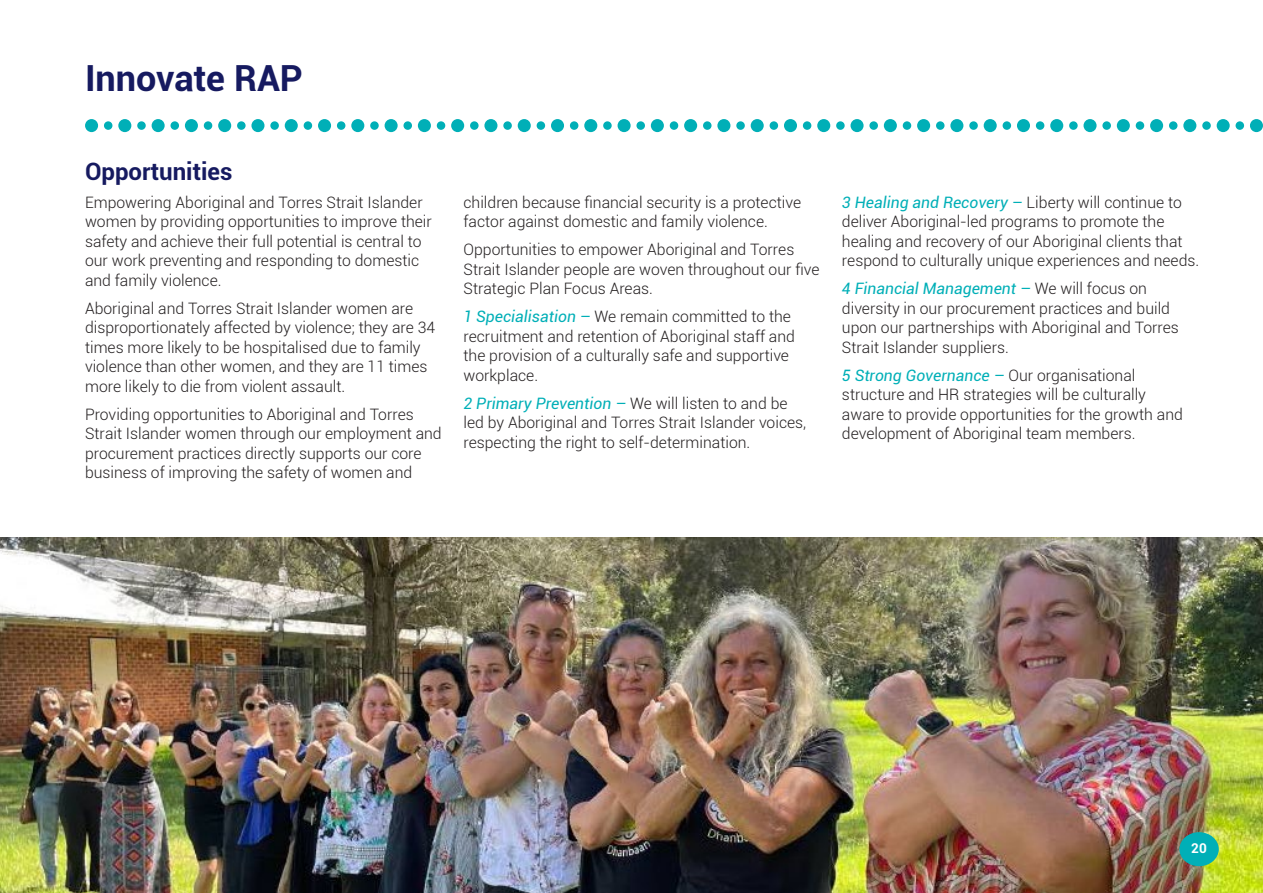
<style>
.page{position:relative;width:1263px;height:893px;background:#fff}
.page>*{position:absolute;margin:0;border:0;box-sizing:border-box;transform-origin:0 0}
.t1{font:700 36px "Roboto";color:#161a60}
.t2{font:700 24px "Roboto";color:#161a60}
.t3{font:300 15.75px/19.5px "Roboto";color:#231f20}
.t4{font:700 13.5px "Roboto";color:#fff}
.s1{font-weight:400;font-style:italic;color:#00afb7}
</style>
<div class="page">
<div style="left:85px;top:119px;width:13px;height:13px;background:#00afb7;border-radius:50%"></div>
<div style="left:484px;top:119px;width:13px;height:13px;background:#00afb7;border-radius:50%"></div>
<div style="left:285px;top:119px;width:13px;height:13px;background:#00afb7;border-radius:50%"></div>
<div style="left:684px;top:119px;width:13px;height:13px;background:#00afb7;border-radius:50%"></div>
<div style="left:185px;top:119px;width:13px;height:13px;background:#00afb7;border-radius:50%"></div>
<div style="left:584px;top:119px;width:13px;height:13px;background:#00afb7;border-radius:50%"></div>
<div style="left:385px;top:119px;width:13px;height:13px;background:#00afb7;border-radius:50%"></div>
<div style="left:784px;top:119px;width:13px;height:13px;background:#00afb7;border-radius:50%"></div>
<div style="left:152px;top:119px;width:13px;height:13px;background:#00afb7;border-radius:50%"></div>
<div style="left:551px;top:119px;width:13px;height:13px;background:#00afb7;border-radius:50%"></div>
<div style="left:351px;top:119px;width:13px;height:13px;background:#00afb7;border-radius:50%"></div>
<div style="left:751px;top:119px;width:13px;height:13px;background:#00afb7;border-radius:50%"></div>
<div style="left:251px;top:119px;width:13px;height:13px;background:#00afb7;border-radius:50%"></div>
<div style="left:651px;top:119px;width:13px;height:13px;background:#00afb7;border-radius:50%"></div>
<div style="left:451px;top:119px;width:13px;height:13px;background:#00afb7;border-radius:50%"></div>
<div style="left:850px;top:119px;width:13px;height:13px;background:#00afb7;border-radius:50%"></div>
<div style="left:118px;top:119px;width:13px;height:13px;background:#00afb7;border-radius:50%"></div>
<div style="left:518px;top:119px;width:13px;height:13px;background:#00afb7;border-radius:50%"></div>
<div style="left:318px;top:119px;width:13px;height:13px;background:#00afb7;border-radius:50%"></div>
<div style="left:717px;top:119px;width:13px;height:13px;background:#00afb7;border-radius:50%"></div>
<div style="left:218px;top:119px;width:13px;height:13px;background:#00afb7;border-radius:50%"></div>
<div style="left:617px;top:119px;width:14px;height:13px;background:#00afb7;border-radius:50%"></div>
<div style="left:418px;top:119px;width:13px;height:13px;background:#00afb7;border-radius:50%"></div>
<div style="left:817px;top:119px;width:13px;height:13px;background:#00afb7;border-radius:50%"></div>
<div style="left:104px;top:121px;width:8px;height:9px;background:#00afb7;border-radius:50%"></div>
<div style="left:503px;top:121px;width:9px;height:9px;background:#00afb7;border-radius:50%"></div>
<div style="left:304px;top:121px;width:8px;height:9px;background:#00afb7;border-radius:50%"></div>
<div style="left:703px;top:121px;width:8px;height:9px;background:#00afb7;border-radius:50%"></div>
<div style="left:204px;top:121px;width:8px;height:9px;background:#00afb7;border-radius:50%"></div>
<div style="left:603px;top:121px;width:9px;height:9px;background:#00afb7;border-radius:50%"></div>
<div style="left:403px;top:121px;width:9px;height:9px;background:#00afb7;border-radius:50%"></div>
<div style="left:803px;top:121px;width:8px;height:9px;background:#00afb7;border-radius:50%"></div>
<div style="left:171px;top:121px;width:8px;height:9px;background:#00afb7;border-radius:50%"></div>
<div style="left:570px;top:121px;width:8px;height:9px;background:#00afb7;border-radius:50%"></div>
<div style="left:370px;top:121px;width:9px;height:9px;background:#00afb7;border-radius:50%"></div>
<div style="left:770px;top:121px;width:8px;height:9px;background:#00afb7;border-radius:50%"></div>
<div style="left:270px;top:121px;width:9px;height:9px;background:#00afb7;border-radius:50%"></div>
<div style="left:670px;top:121px;width:8px;height:9px;background:#00afb7;border-radius:50%"></div>
<div style="left:470px;top:121px;width:9px;height:9px;background:#00afb7;border-radius:50%"></div>
<div style="left:869px;top:121px;width:9px;height:9px;background:#00afb7;border-radius:50%"></div>
<div style="left:137px;top:121px;width:9px;height:9px;background:#00afb7;border-radius:50%"></div>
<div style="left:537px;top:121px;width:8px;height:9px;background:#00afb7;border-radius:50%"></div>
<div style="left:337px;top:121px;width:8px;height:9px;background:#00afb7;border-radius:50%"></div>
<div style="left:736px;top:121px;width:9px;height:9px;background:#00afb7;border-radius:50%"></div>
<div style="left:237px;top:121px;width:9px;height:9px;background:#00afb7;border-radius:50%"></div>
<div style="left:636px;top:121px;width:9px;height:9px;background:#00afb7;border-radius:50%"></div>
<div style="left:437px;top:121px;width:8px;height:9px;background:#00afb7;border-radius:50%"></div>
<div style="left:836px;top:121px;width:9px;height:9px;background:#00afb7;border-radius:50%"></div>
<div style="left:884px;top:119px;width:13px;height:13px;background:#00afb7;border-radius:50%"></div>
<div style="left:1083px;top:119px;width:13px;height:13px;background:#00afb7;border-radius:50%"></div>
<div style="left:984px;top:119px;width:13px;height:13px;background:#00afb7;border-radius:50%"></div>
<div style="left:1183px;top:119px;width:13px;height:13px;background:#00afb7;border-radius:50%"></div>
<div style="left:950px;top:119px;width:13px;height:13px;background:#00afb7;border-radius:50%"></div>
<div style="left:1150px;top:119px;width:13px;height:13px;background:#00afb7;border-radius:50%"></div>
<div style="left:1050px;top:119px;width:13px;height:13px;background:#00afb7;border-radius:50%"></div>
<div style="left:1250px;top:119px;width:13px;height:13px;background:#00afb7;border-radius:50%"></div>
<div style="left:917px;top:119px;width:13px;height:13px;background:#00afb7;border-radius:50%"></div>
<div style="left:1117px;top:119px;width:13px;height:13px;background:#00afb7;border-radius:50%"></div>
<div style="left:1017px;top:119px;width:13px;height:13px;background:#00afb7;border-radius:50%"></div>
<div style="left:1217px;top:119px;width:13px;height:13px;background:#00afb7;border-radius:50%"></div>
<div style="left:903px;top:121px;width:8px;height:9px;background:#00afb7;border-radius:50%"></div>
<div style="left:1102px;top:121px;width:9px;height:9px;background:#00afb7;border-radius:50%"></div>
<svg style="left:1002px;top:121px;width:9px;height:9px"></svg>
<div style="left:1202px;top:121px;width:9px;height:9px;background:#00afb7;border-radius:50%"></div>
<div style="left:969px;top:121px;width:9px;height:9px;background:#00afb7;border-radius:50%"></div>
<div style="left:1169px;top:121px;width:8px;height:9px;background:#00afb7;border-radius:50%"></div>
<div style="left:1069px;top:121px;width:9px;height:9px;background:#00afb7;border-radius:50%"></div>
<div style="left:936px;top:121px;width:8px;height:9px;background:#00afb7;border-radius:50%"></div>
<div style="left:1136px;top:121px;width:8px;height:9px;background:#00afb7;border-radius:50%"></div>
<div style="left:1036px;top:121px;width:8px;height:9px;background:#00afb7;border-radius:50%"></div>
<div style="left:1235px;top:121px;width:9px;height:9px;background:#00afb7;border-radius:50%"></div>
<img style="left:0;top:538px;width:1263px;height:355px">
<div style="left:1179px;top:832px;width:40px;height:34px;background:#00afb7;border-radius:50%"></div>
<h1 class="t1" style="left:85px;top:53px;width:219px">Innovate RAP</h1>
<h2 class="t2" style="left:85px;top:154px;width:149px">Opportunities</h2>
<p class="t3" style="left:85px;top:192px;width:348px">Empowering Aboriginal and Torres Strait Islander women by providing opportunities to improve their safety and achieve their full potential is central to our work preventing and responding to domestic and family violence.</p>
<p class="t3" style="left:85px;top:298px;width:352px">Aboriginal and Torres Strait Islander women are disproportionately affected by violence; they are 34 times more likely to be hospitalised due to family violence than other women, and they are 11 times more likely to die from violent assault.</p>
<p class="t3" style="left:85px;top:404px;width:358px">Providing opportunities to Aboriginal and Torres Strait Islander women through our employment and procurement practices directly supports our core business of improving the safety of women and</p>
<p class="t3" style="left:463px;top:192px;width:339px">children because financial security is a protective factor against domestic and family violence.</p>
<p class="t3" style="left:463px;top:239px;width:357px">Opportunities to empower Aboriginal and Torres<br>Strait Islander people are woven throughout our five<br>Strategic Plan Focus Areas.</p>
<p class="t3" style="left:463px;top:306px;width:333px"><span class="s1">1 Specialisation –</span> We remain committed to the recruitment and retention of Aboriginal staff and the provision of a culturally safe and supportive workplace.</p>
<p class="t3" style="left:463px;top:393px;width:344px"><span class="s1">2 Primary Prevention –</span> We will listen to and be led by Aboriginal and Torres Strait Islander voices, respecting the right to self-determination.</p>
<p class="t3" style="left:842px;top:192px;width:359px"><span class="s1">3 Healing and Recovery –</span> Liberty will continue to deliver Aboriginal-led programs to promote the healing and recovery of our Aboriginal clients that respond to culturally unique experiences and needs.</p>
<p class="t3" style="left:842px;top:278px;width:338px"><span class="s1">4 Financial Management –</span> We will focus on diversity in our procurement practices and build upon our partnerships with Aboriginal and Torres Strait Islander suppliers.</p>
<p class="t3" style="left:842px;top:365px;width:342px"><span class="s1">5 Strong Governance –</span> Our organisational structure and HR strategies will be culturally aware to provide opportunities for the growth and development of Aboriginal team members.</p>
<p class="t4" style="left:1191px;top:839px;width:17px">20</p>
</div>
